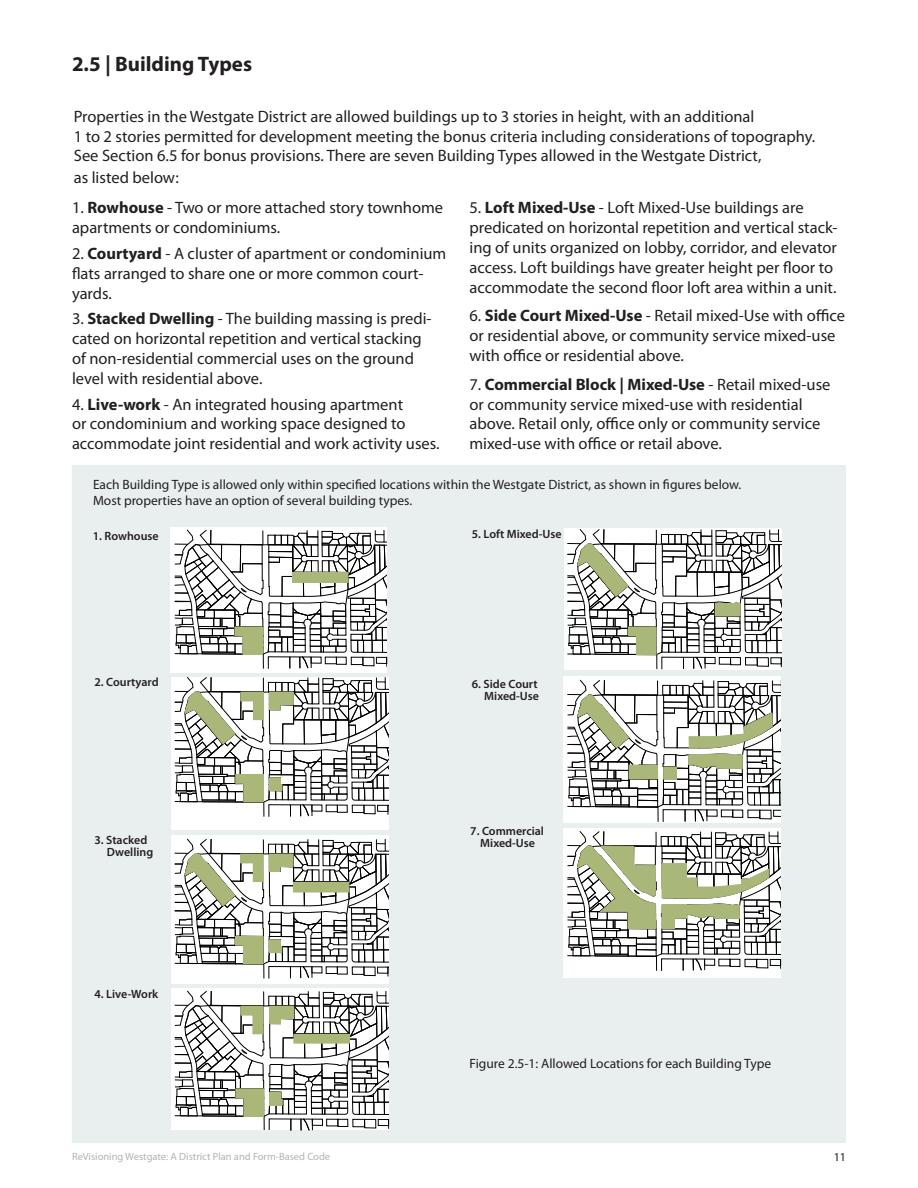
<style>
.page{position:relative;width:918px;height:1188px;background:#fff}
.page>*{position:absolute;margin:0;border:0;box-sizing:border-box;transform-origin:0 0}
.t1{font:700 21px "Myriad Pro";color:#231f20}
.t2{font:16.5px/19.8px "Myriad Pro";color:#231f20}
.t3{font:13.5px/16.2px "Myriad Pro";color:#231f20}
.t4{font:600 12px/12px "Myriad Pro";color:#231f20;text-align:center}
.t5{font:12px "Myriad Pro";color:#231f20}
.t6{font:10.5px "Myriad Pro";color:#b1b3b6}
.s1{font-weight:700}
</style>
<div class="page">
<div style="left:72px;top:465px;width:774px;height:678px;background:#e9efef"></div>
<svg style="left:171px;top:528px;width:219px;height:612px;background:#c9cac6"></svg>
<svg style="left:564px;top:528px;width:218px;height:450px;background:#c7c9c1"></svg>
<p class="t1" style="left:72px;top:50px;width:182px">2.5 | Building Types</p>
<p class="t2" style="left:74px;top:106px;width:743px">Properties in the Westgate District are allowed buildings up to 3 stories in height, with an additional<br>1 to 2 stories permitted for development meeting the bonus criteria including considerations of topography.<br>See Section 6.5 for bonus provisions. There are seven Building Types allowed in the Westgate District,</p>
<p class="t2" style="left:74px;top:167px;width:107px">as listed below:</p>
<p class="t2" style="left:72px;top:198px;width:373px">1. <span class="s1">Rowhouse</span> - Two or more attached story townhome apartments or condominiums.</p>
<p class="t2" style="left:72px;top:243px;width:376px">2. <span class="s1">Courtyard</span> - A cluster of apartment or condominium flats arranged to share one or more common court&shy;yards.</p>
<p class="t2" style="left:72px;top:309px;width:361px">3. <span class="s1">Stacked Dwelling</span> - The building massing is predi&shy;cated on horizontal repetition and vertical stacking of non-residential commercial uses on the ground level with residential above.</p>
<p class="t2" style="left:72px;top:394px;width:369px">4. <span class="s1">Live-work</span> - An integrated housing apartment<br>or condominium and working space designed to accommodate joint residential and work activity uses.</p>
<p class="t2" style="left:470px;top:198px;width:370px">5. <span class="s1">Loft Mixed-Use</span> - Loft Mixed-Use buildings are predicated on horizontal repetition and vertical stack&shy;ing of units organized on lobby, corridor, and elevator access. Loft buildings have greater height per floor to accommodate the second floor loft area within a unit.</p>
<p class="t2" style="left:470px;top:306px;width:377px">6. <span class="s1">Side Court Mixed-Use</span> - Retail mixed-Use with office or residential above, or community service mixed-use with office or residential above.</p>
<p class="t2" style="left:470px;top:374px;width:363px">7. <span class="s1">Commercial Block | Mixed-Use</span> - Retail mixed-use or community service mixed-use with residential above. Retail only, office only or community service mixed-use with office or retail above.</p>
<p class="t3" style="left:93px;top:476px;width:650px">Each Building Type is allowed only within specified locations within the Westgate District, as shown in figures below.<br>Most properties have an option of several building types.</p>
<p class="t4" style="left:93px;top:529px;width:67px">1. Rowhouse</p>
<p class="t4" style="left:95px;top:676px;width:66px">2. Courtyard</p>
<p class="t4" style="left:107px;top:834px;width:48px;text-align:left;text-indent:-12px">3. Stacked<br>Dwelling</p>
<p class="t4" style="left:95px;top:987px;width:65px">4. Live-Work</p>
<p class="t4" style="left:472px;top:528px;width:91px">5. Loft Mixed-Use</p>
<p class="t4" style="left:472px;top:677px;width:69px;text-align:right">6. Side Court<br>Mixed-Use</p>
<p class="t4" style="left:470px;top:825px;width:75px">7. Commercial<br>Mixed-Use</p>
<p class="t3" style="left:470px;top:1055px;width:303px">Figure 2.5-1: Allowed Locations for each Building Type</p>
<p class="t6" style="left:72px;top:1150px;width:260px">ReVisioning Westgate: A District Plan and Form-Based Code</p>
<p class="t5" style="left:834px;top:1150px;width:14px">11</p>
</div>
